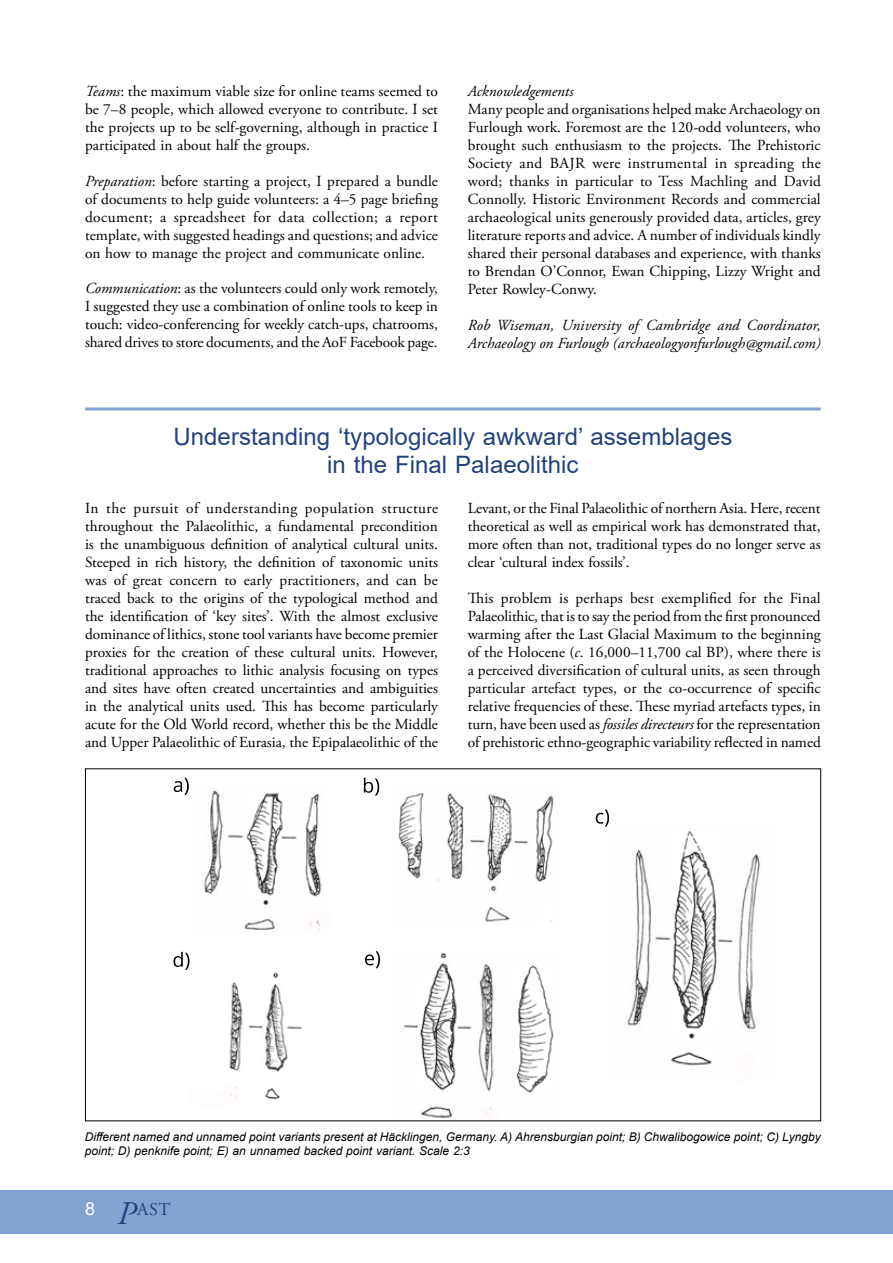
<style>
.page{position:relative;width:893px;height:1263px;background:#fff}
.page>*{position:absolute;margin:0;border:0;box-sizing:border-box;transform-origin:0 0}
.t1{font:24px/28.8px "Arial";letter-spacing:.005em;color:#21427c;text-align:center}
.t2{font:18px "Adobe Garamond Pro";color:#21427c}
.t3{font:15.3px/18px "Adobe Garamond Pro";color:#000;text-align:justify}
.t4{font:italic 15.3px/18px "Adobe Garamond Pro";letter-spacing:.005em;color:#000}
.t5{font:italic 12px/14.4px "Arial";color:#000}
.s1{font-style:italic}
.s2{font-family:"Arial";color:#fff}
.s3{font-style:italic;font-size:33px}
</style>
<div class="page">
<div style="left:0;top:1191px;width:893px;height:43px;background:#82a3d0"></div>
<hr style="left:85px;top:407px;width:736px;height:3px;background:#82a3d0">
<img style="left:173px;top:777px;width:588px;height:341px">
<p class="t3" style="left:85px;top:83px;width:354px"><span class="s1">Teams</span>: the maximum viable size for online teams seemed to be 7–8 people, which allowed everyone to contribute. I set the projects up to be self-governing, although in practice I participated in about half the groups.</p>
<p class="t3" style="left:85px;top:173px;width:354px"><span class="s1">Preparation</span>: before starting a project, I prepared a bundle of documents to help guide volunteers: a 4–5 page briefing document; a spreadsheet for data collection; a report template, with suggested headings and questions; and advice on how to manage the project and communicate online.</p>
<p class="t3" style="left:85px;top:279px;width:354px"><span class="s1">Communication</span>: as the volunteers could only work remotely, I suggested they use a combination of online tools to keep in touch: video-conferencing for weekly catch-ups, chatrooms, shared drives to store documents, and the AoF Facebook page.</p>
<p class="t4" style="left:468px;top:83px;width:107px">Acknowledgements</p>
<p class="t3" style="left:468px;top:101px;width:355px">Many people and organisations helped make Archaeology on Furlough work. Foremost are the 120-odd volunteers, who brought such enthusiasm to the projects. The Prehistoric Society and BAJR were instrumental in spreading the word; thanks in particular to Tess Machling and David Connolly. Historic Environment Records and commercial archaeological units generously provided data, articles, grey literature reports and advice. A number of individuals kindly shared their personal databases and experience, with thanks to Brendan O’Connor, Ewan Chipping, Lizzy Wright and Peter Rowley-Conwy.</p>
<p class="t4" style="left:468px;top:317px;width:355px">Rob Wiseman, University of Cambridge and Coordinator,<br>Archaeology on Furlough (archaeologyonfurlough@gmail.com)</p>
<h1 class="t1" style="left:173px;top:421px;width:561px">Understanding ‘typologically awkward’ assemblages in the Final Palaeolithic</h1>
<p class="t3" style="left:85px;top:499px;width:355px">In the pursuit of understanding population structure throughout the Palaeolithic, a fundamental precondition is the unambiguous definition of analytical cultural units.<br>Steeped in rich history, the definition of taxonomic units was of great concern to early practitioners, and can be traced back to the origins of the typological method and the identification of ‘key sites’. With the almost exclusive dominance of lithics, stone tool variants have become premier proxies for the creation of these cultural units. However, traditional approaches to lithic analysis focusing on types and sites have often created uncertainties and ambiguities in the analytical units used. This has become particularly acute for the Old World record, whether this be the Middle and Upper Palaeolithic of Eurasia, the Epipalaeolithic of the</p>
<p class="t3" style="left:468px;top:499px;width:354px">Levant, or the Final Palaeolithic of northern Asia. Here, recent theoretical as well as empirical work has demonstrated that, more often than not, traditional types do no longer serve as clear ‘cultural index fossils’.</p>
<p class="t3" style="left:468px;top:589px;width:355px">This problem is perhaps best exemplified for the Final Palaeolithic, that is to say the period from the first pronounced warming after the Last Glacial Maximum to the beginning of the Holocene (<span class="s1">c</span>. 16,000–11,700 cal BP), where there is a perceived diversification of cultural units, as seen through particular artefact types, or the co-occurrence of specific relative frequencies of these. These myriad artefacts types, in turn, have been used as <span class="s1">fossiles directeurs</span> for the representation of prehistoric ethno-geographic variability reflected in named</p>
<p class="t5" style="left:85px;top:1129px;width:737px">Different named and unnamed point variants present at Häcklingen, Germany. A) Ahrensburgian point; B) Chwalibogowice point; C) Lyngby point; D) penknife point; E) an unnamed backed point variant. Scale 2:3</p>
<p class="t2" style="left:85px;top:1198px;width:87px"><span class="s2">8</span> <span class="s3">P</span>AST</p>
</div>
